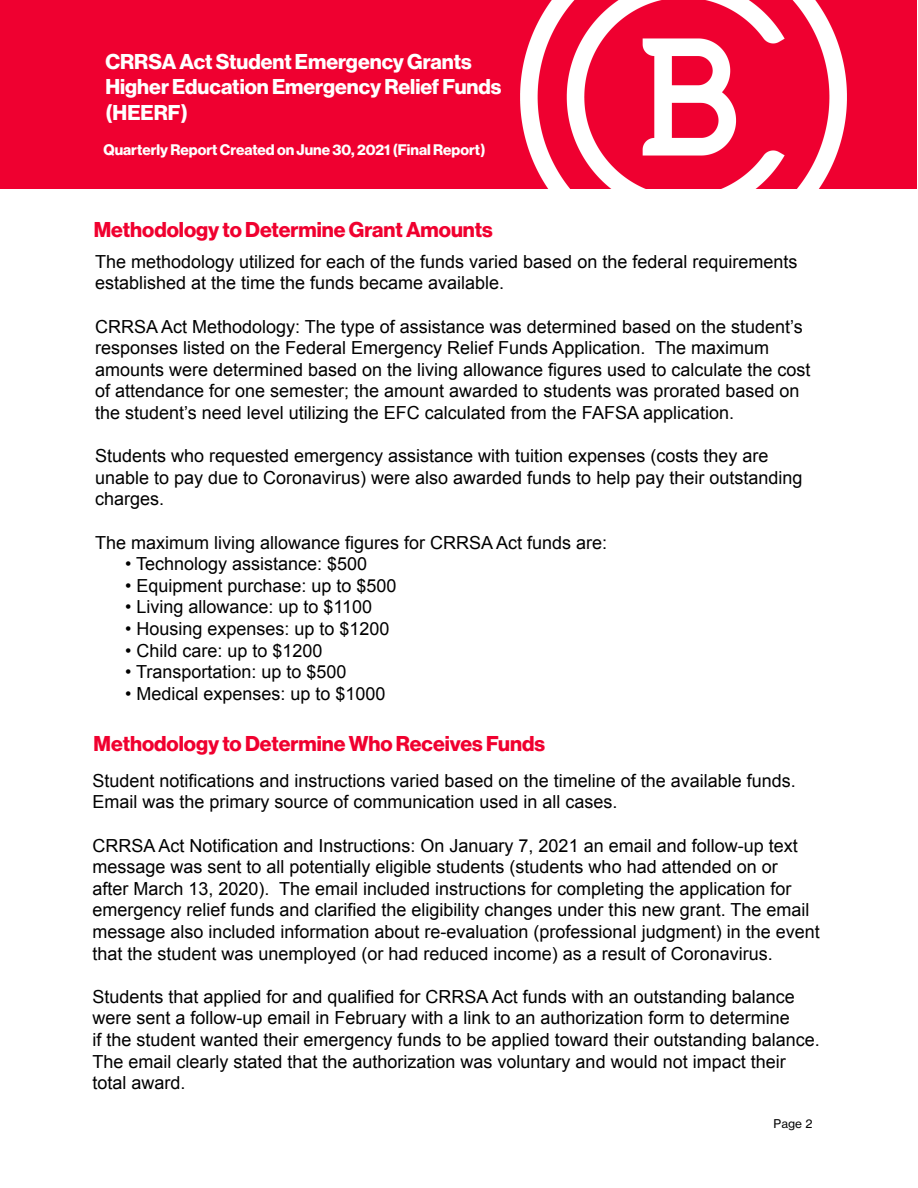
<style>
.page{position:relative;width:918px;height:1188px;background:#fff}
.page>*{position:absolute;margin:0;border:0;box-sizing:border-box;transform-origin:0 0}
.t1{font:700 21px/25.2px "Neue Haas Grotesk Disp";color:#fff}
.t2{font:700 21px "Neue Haas Grotesk Disp";color:#f0002f}
.t3{font:18px/21.6px "Arial";color:#000}
.t4{font:700 15px "Neue Haas Grotesk Disp";color:#fff}
.t5{font:11.85px "Neue Haas Grotesk Text";color:#000}
</style>
<div class="page">
<div style="left:0;top:0;width:917px;height:189px;background:#ef0030"></div>
<img style="left:520px;top:0;width:327px;height:189px">
<p class="t1" style="left:105px;top:50px;width:398px">CRRSA Act Student Emergency Grants<br>Higher Education Emergency Relief Funds (HEERF)</p>
<p class="t4" style="left:104px;top:141px;width:383px">Quarterly Report Created on June 30, 2021 (Final Report)</p>
<p class="t2" style="left:94px;top:217px;width:401px">Methodology to Determine Grant Amounts</p>
<p class="t3" style="left:95px;top:251px;width:704px">The methodology utilized for each of the funds varied based on the federal requirements established at the time the funds became available.</p>
<p class="t3" style="left:95px;top:316px;width:717px">CRRSA Act Methodology: The type of assistance was determined based on the student’s responses listed on the Federal Emergency Relief Funds Application. The maximum amounts were determined based on the living allowance figures used to calculate the cost of attendance for one semester; the amount awarded to students was prorated based on the student’s need level utilizing the EFC calculated from the FAFSA application.</p>
<p class="t3" style="left:95px;top:445px;width:709px">Students who requested emergency assistance with tuition expenses (costs they are unable to pay due to Coronavirus) were also awarded funds to help pay their outstanding charges.</p>
<p class="t3" style="left:95px;top:532px;width:514px">The maximum living allowance figures for CRRSA Act funds are:</p>
<p class="t3" style="left:125px;top:553px;width:244px">• Technology assistance: $500</p>
<p class="t3" style="left:125px;top:575px;width:273px">• Equipment purchase: up to $500</p>
<p class="t3" style="left:125px;top:597px;width:249px">• Living allowance: up to $1100</p>
<p class="t3" style="left:125px;top:618px;width:266px">• Housing expenses: up to $1200</p>
<p class="t3" style="left:125px;top:640px;width:199px">• Child care: up to $1200</p>
<p class="t3" style="left:125px;top:661px;width:223px">• Transportation: up to $500</p>
<p class="t3" style="left:125px;top:683px;width:262px">• Medical expenses: up to $1000</p>
<p class="t2" style="left:94px;top:731px;width:453px">Methodology to Determine Who Receives Funds</p>
<p class="t3" style="left:92px;top:770px;width:705px">Student notifications and instructions varied based on the timeline of the available funds.<br>Email was the primary source of communication used in all cases.</p>
<p class="t3" style="left:92px;top:835px;width:729px">CRRSA Act Notification and Instructions: On January 7, 2021 an email and follow-up text message was sent to all potentially eligible students (students who had attended on or<br>after March 13, 2020). The email included instructions for completing the application for emergency relief funds and clarified the eligibility changes under this new grant. The email message also included information about re-evaluation (professional judgment) in the event that the student was unemployed (or had reduced income) as a result of Coronavirus.</p>
<p class="t3" style="left:92px;top:986px;width:729px">Students that applied for and qualified for CRRSA Act funds with an outstanding balance were sent a follow-up email in February with a link to an authorization form to determine<br>if the student wanted their emergency funds to be applied toward their outstanding balance.<br>The email clearly stated that the authorization was voluntary and would not impact their total award.</p>
<p class="t5" style="left:774px;top:1116px;width:40px">Page 2</p>
</div>
